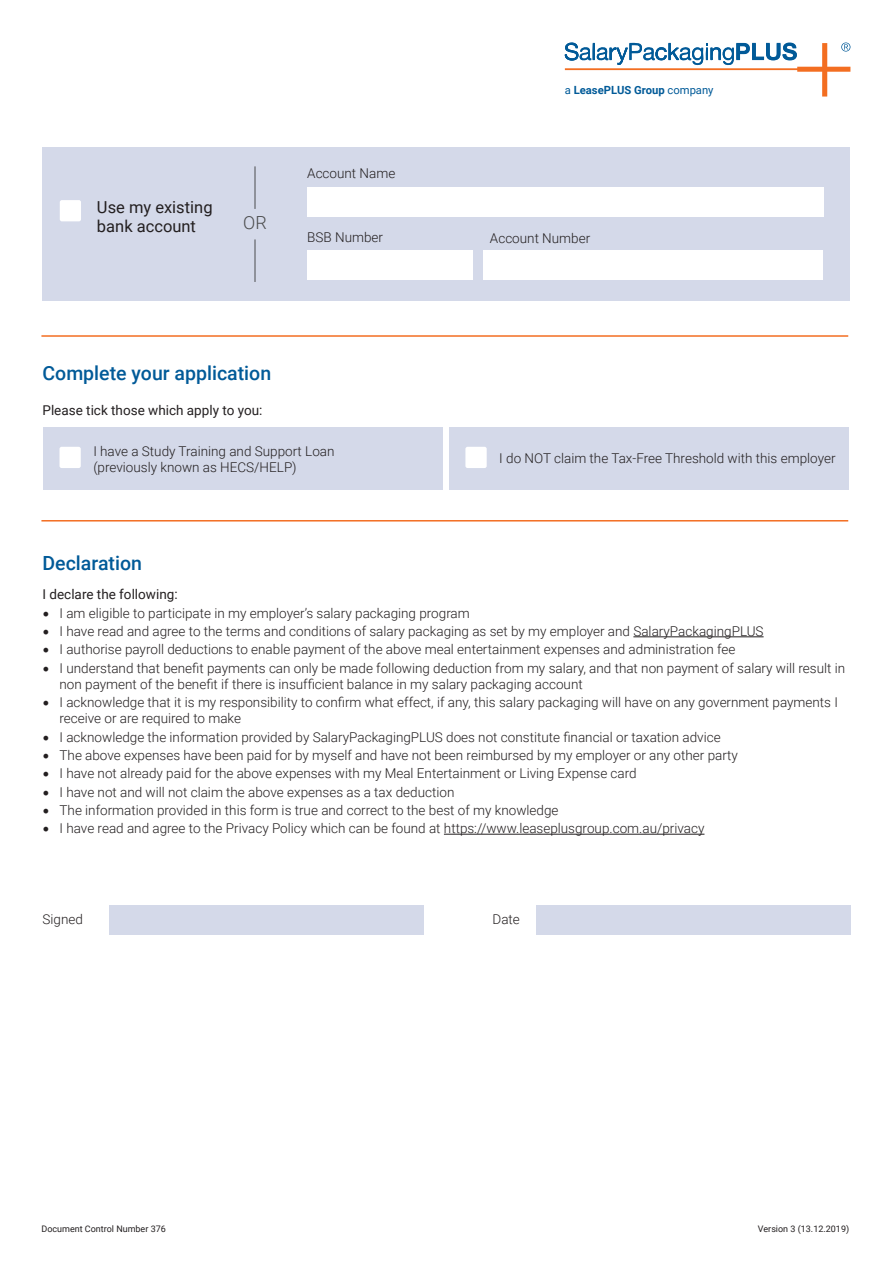
<style>
.page{position:relative;width:893px;height:1263px;background:#fff}
.page>*{position:absolute;margin:0;border:0;box-sizing:border-box;transform-origin:0 0}
.t1{font:500 19.5px "Roboto";color:#015a98}
.t2{font:300 18px "Roboto";color:#4b4c4d}
.t3{font:16.5px/19.8px "Roboto";color:#231f20}
.t4{font:300 13.5px/16.2px "Roboto";color:#231f20}
.t5{font:13.5px "Roboto";color:#231f20}
.t6{font:700 11.25px "Roboto";color:#015a98}
.t7{font:9px "Roboto";color:#231f20}
.s1{font-weight:400}
.s2{font-family:"Minion Pro";font-weight:400;font-size:18px}
</style>
<div class="page">
<svg style="left:564px;top:42px;width:286px;height:55px"></svg>
<hr style="left:633px;top:636px;width:131px;height:1px;background:#231f20">
<hr style="left:444px;top:834px;width:260px;height:1px;background:#231f20">
<div style="left:110px;top:905px;width:314px;height:30px;background:#d4d9e9"></div>
<div style="left:536px;top:905px;width:314px;height:29px;background:#d4d9e9"></div>
<div style="left:43px;top:427px;width:400px;height:63px;background:#d4d9e9"></div>
<div style="left:449px;top:427px;width:400px;height:63px;background:#d4d9e9"></div>
<div style="left:465px;top:447px;width:22px;height:21px;background:#fff;border-radius:2px"></div>
<div style="left:59px;top:447px;width:22px;height:21px;background:#fff;border-radius:2px"></div>
<div style="left:42px;top:148px;width:808px;height:153px;background:#d4d9e9"></div>
<hr style="left:255px;top:166px;width:1px;height:43px;background:#4b4c4d">
<hr style="left:255px;top:239px;width:1px;height:43px;background:#4b4c4d">
<div style="left:60px;top:200px;width:21px;height:21px;background:#fff;border-radius:2px"></div>
<div style="left:307px;top:188px;width:516px;height:29px;background:#fff"></div>
<div style="left:307px;top:250px;width:165px;height:30px;background:#fff"></div>
<div style="left:483px;top:250px;width:340px;height:30px;background:#fff"></div>
<hr style="left:41px;top:520px;width:807px;height:1px;background:#f36e21">
<hr style="left:41px;top:335px;width:807px;height:2px;background:#f36e21">
<p class="t3" style="left:97px;top:196px;width:117px">Use my existing bank account</p>
<p class="t2" style="left:243px;top:210px;width:25px">OR</p>
<p class="t4" style="left:307px;top:165px;width:90px">Account Name</p>
<p class="t6" style="left:565px;top:82px;width:150px"><span class="s1">a</span> LeasePLUS Group <span class="s1">company</span></p>
<p class="t4" style="left:307px;top:229px;width:77px">BSB Number</p>
<p class="t4" style="left:490px;top:229px;width:102px">Account Number</p>
<p class="t1" style="left:43px;top:359px;width:230px">Complete your application</p>
<p class="t5" style="left:43px;top:400px;width:221px">Please tick those which apply to you:</p>
<p class="t4" style="left:93px;top:442px;width:243px">I have a Study Training and Support Loan (previously known as HECS/HELP)</p>
<p class="t4" style="left:499px;top:450px;width:338px">I do NOT claim the Tax-Free Threshold with this employer</p>
<p class="t1" style="left:43px;top:549px;width:101px">Declaration</p>
<p class="t5" style="left:43px;top:585px;width:137px">I declare the following:</p>
<p class="t4" style="left:43px;top:604px;width:429px"><span class="s2">•</span> I am eligible to participate in my employer’s salary packaging program</p>
<p class="t4" style="left:43px;top:622px;width:723px"><span class="s2">•</span> I have read and agree to the terms and conditions of salary packaging as set by my employer and SalaryPackagingPLUS</p>
<p class="t4" style="left:43px;top:641px;width:694px"><span class="s2">•</span> I authorise payroll deductions to enable payment of the above meal entertainment expenses and administration fee</p>
<p class="t4" style="left:60px;top:659px;width:787px;text-indent:-17px"><span class="s2">•</span> I understand that benefit payments can only be made following deduction from my salary, and that non payment of salary will result in non payment of the benefit if there is insufficient balance in my salary packaging account</p>
<p class="t4" style="left:60px;top:694px;width:780px;text-indent:-17px"><span class="s2">•</span> I acknowledge that it is my responsibility to confirm what effect, if any, this salary packaging will have on any government payments I receive or are required to make</p>
<p class="t4" style="left:43px;top:728px;width:680px"><span class="s2">•</span> I acknowledge the information provided by SalaryPackagingPLUS does not constitute financial or taxation advice</p>
<p class="t4" style="left:43px;top:746px;width:697px"><span class="s2">•</span> The above expenses have been paid for by myself and have not been reimbursed by my employer or any other party</p>
<p class="t4" style="left:43px;top:765px;width:596px"><span class="s2">•</span> I have not already paid for the above expenses with my Meal Entertainment or Living Expense card</p>
<p class="t4" style="left:43px;top:783px;width:413px"><span class="s2">•</span> I have not and will not claim the above expenses as a tax deduction</p>
<p class="t4" style="left:43px;top:801px;width:517px"><span class="s2">•</span> The information provided in this form is true and correct to the best of my knowledge</p>
<p class="t4" style="left:43px;top:820px;width:663px"><span class="s2">•</span> I have read and agree to the Privacy Policy which can be found at https://www.leaseplusgroup.com.au/privacy</p>
<p class="t4" style="left:43px;top:911px;width:42px">Signed</p>
<p class="t4" style="left:493px;top:911px;width:29px">Date</p>
<p class="t7" style="left:41px;top:1223px;width:126px">Document Control Number 376</p>
<p class="t7" style="left:758px;top:1223px;width:93px">Version 3 (13.12.2019)</p>
</div>
